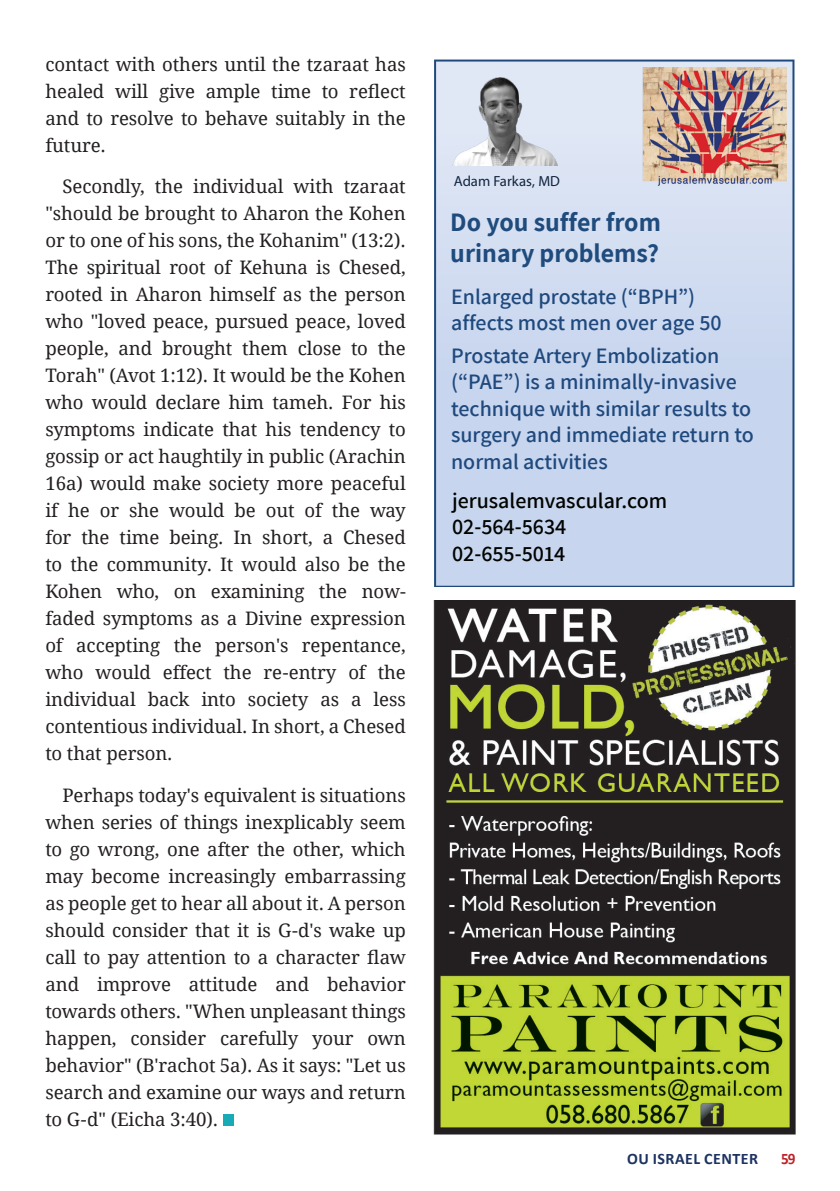
<style>
.page{position:relative;width:840px;height:1191px;background:#fff}
.page>*{position:absolute;margin:0;border:0;box-sizing:border-box;transform-origin:0 0}
.t1{font:700 26px/31.2px "Assistant";color:#1f4b7d}
.t2{font:600 22px/26.4px "Assistant";color:#1f497d}
.t3{font:600 22px/26.4px "Assistant";color:#000300}
.MAIN_TEXT{font:18.6px/27px "Droid Serif";letter-spacing:-.005em;color:#231f20;text-align:justify}
.t4{font:700 16px "Calibri";letter-spacing:.03em;color:#1c3260}
.t5{font:700 16px "Calibri";color:#bd2327;scale:.95 1}
.t6{font:14.6px "Myriad Hebrew";color:#10253f}
</style>
<div class="page">
<div style="left:223px;top:1114px;width:11px;height:11px;background:#19aab8"></div>
<img style="left:433px;top:601px;width:363px;height:534px">
<svg style="left:434px;top:60px;width:360px;height:527px;background:#cbd8ee"></svg>
<img style="left:452px;top:78px;width:105px;height:88px">
<img style="left:642px;top:68px;width:143px;height:118px">
<p class="MAIN_TEXT" style="left:45px;top:51px;width:361px">contact with others until the tzaraat has healed will give ample time to reflect and to resolve to behave suitably in the future.</p>
<p class="MAIN_TEXT" style="left:45px;top:173px;width:362px;text-indent:17px">Secondly, the individual with tzaraat "should be brought to Aharon the Kohen or to one of his sons, the Kohanim" (13:2).<br>The spiritual root of Kehuna is Chesed, rooted in Aharon himself as the person who "loved peace, pursued peace, loved people, and brought them close to the Torah" (Avot 1:12). It would be the Kohen who would declare him tameh. For his symptoms indicate that his tendency to gossip or act haughtily in public (Arachin 16a) would make society more peaceful if he or she would be out of the way for the time being. In short, a Chesed to the community. It would also be the Kohen who, on examining the now&shy;faded symptoms as a Divine expression of accepting the person's repentance, who would effect the re-entry of the individual back into society as a less contentious individual. In short, a Chesed to that person.</p>
<p class="MAIN_TEXT" style="left:45px;top:781px;width:362px;text-indent:17px">Perhaps today's equivalent is situations when series of things inexplicably seem to go wrong, one after the other, which may become increasingly embarrassing as people get to hear all about it. A person should consider that it is G-d's wake up call to pay attention to a character flaw and improve attitude and behavior towards others. "When unpleasant things happen, consider carefully your own behavior" (B'rachot 5a). As it says: "Let us search and examine our ways and return to G-d" (Eicha 3:40).</p>
<p class="t6" style="left:453px;top:173px;width:108px">Adam Farkas, MD</p>
<p class="t1" style="left:450px;top:206px;width:212px">Do you suffer from urinary problems?</p>
<p class="t2" style="left:451px;top:282px;width:272px">Enlarged prostate (“BPH”) affects most men over age 50</p>
<p class="t2" style="left:451px;top:341px;width:304px">Prostate Artery Embolization (“PAE”) is a minimally-invasive technique with similar results to surgery and immediate return to normal activities</p>
<p class="t3" style="left:452px;top:486px;width:216px">jerusalemvascular.com<br>02-564-5634<br>02-655-5014</p>
<p class="t4" style="left:626px;top:1147px;width:132px">OU ISRAEL CENTER</p>
<p class="t5" style="left:780px;top:1147px;width:17px">59</p>
</div>
